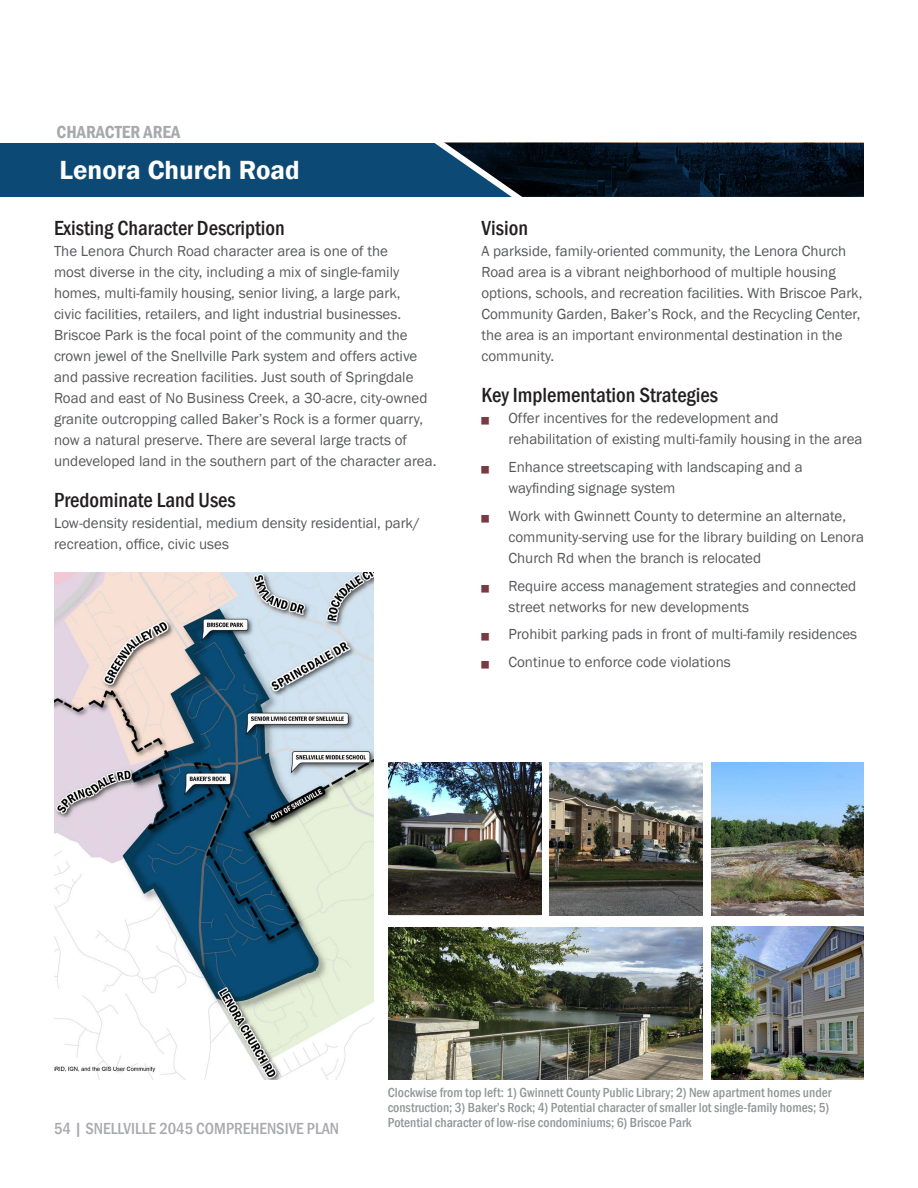
<style>
.page{position:relative;width:918px;height:1188px;background:#fff}
.page>*{position:absolute;margin:0;border:0;box-sizing:border-box;transform-origin:0 0}
.Heading_2{font:600 27px "Franklin Gothic";color:#fff}
.Heading_3{font:500 condensed 21px "Franklin Gothic";color:#231f20}
.t1{font:600 condensed 18px "Franklin Gothic";color:#a8a9ad}
.t2{font:500 condensed 16.5px "Franklin Gothic";color:#a8a9ad}
.Body{font:15px/21px "Franklin Gothic";color:#57585a}
.Photo_caption{font:500 condensed 13.5px/15px "Franklin Gothic";color:#939598}
</style>
<div class="page">
<div style="left:0;top:143px;width:864px;height:54px;background:#0c4a75"></div>
<svg style="left:434px;top:142px;width:430px;height:55px;background:#0d1e2e"></svg>
<img style="left:54px;top:572px;width:320px;height:508px">
<img style="left:389px;top:762px;width:153px;height:153px">
<img style="left:550px;top:762px;width:153px;height:154px">
<img style="left:389px;top:927px;width:314px;height:153px">
<img style="left:711px;top:927px;width:153px;height:153px">
<img style="left:711px;top:762px;width:153px;height:153px">
<p class="t1" style="left:57px;top:120px;width:125px">CHARACTER AREA</p>
<p class="Heading_2" style="left:60px;top:154px;width:242px">Lenora Church Road</p>
<p class="Heading_3" style="left:54px;top:214px;width:232px">Existing Character Description</p>
<p class="Body" style="left:54px;top:241px;width:384px">The Lenora Church Road character area is one of the<br>most diverse in the city, including a mix of single-family homes, multi-family housing, senior living, a large park,<br>civic facilities, retailers, and light industrial businesses.<br>Briscoe Park is the focal point of the community and the crown jewel of the Snellville Park system and offers active and passive recreation facilities. Just south of Springdale Road and east of No Business Creek, a 30-acre, city-owned granite outcropping called Baker’s Rock is a former quarry, now a natural preserve. There are several large tracts of undeveloped land in the southern part of the character area.</p>
<p class="Heading_3" style="left:54px;top:487px;width:183px">Predominate Land Uses</p>
<p class="Body" style="left:54px;top:513px;width:367px">Low-density residential, medium density residential, park/ recreation, office, civic uses</p>
<p class="Heading_3" style="left:482px;top:214px;width:48px">Vision</p>
<p class="Body" style="left:482px;top:241px;width:383px">A parkside, family-oriented community, the Lenora Church Road area is a vibrant neighborhood of multiple housing options, schools, and recreation facilities. With Briscoe Park, Community Garden, Baker’s Rock, and the Recycling Center, the area is an important environmental destination in the community.</p>
<p class="Heading_3" style="left:482px;top:382px;width:238px">Key Implementation Strategies</p>
<p class="Body" style="left:508px;top:408px;width:355px">Offer incentives for the redevelopment and rehabilitation of existing multi-family housing in the area</p>
<p class="Body" style="left:508px;top:457px;width:296px">Enhance streetscaping with landscaping and a wayfinding signage system</p>
<p class="Body" style="left:508px;top:506px;width:357px">Work with Gwinnett County to determine an alternate, community-serving use for the library building on Lenora<br>Church Rd when the branch is relocated</p>
<p class="Body" style="left:508px;top:575px;width:349px">Require access management strategies and connected street networks for new developments</p>
<p class="Body" style="left:508px;top:624px;width:350px">Prohibit parking pads in front of multi-family residences</p>
<p class="Body" style="left:508px;top:652px;width:224px">Continue to enforce code violations</p>
<p class="t2" style="left:54px;top:1118px;width:287px">54 | SNELLVI LLE 2045 COMPREHENSIVE PLAN</p>
<p class="Photo_caption" style="left:388px;top:1085px;width:445px">Clockwise from top left: 1) Gwinnett County Public Library; 2) New apartment homes under construction; 3) Baker’s Rock; 4) Potential character of smaller lot single-family homes; 5)<br>Potential character of low-rise condominiums; 6) Briscoe Park</p>
</div>
